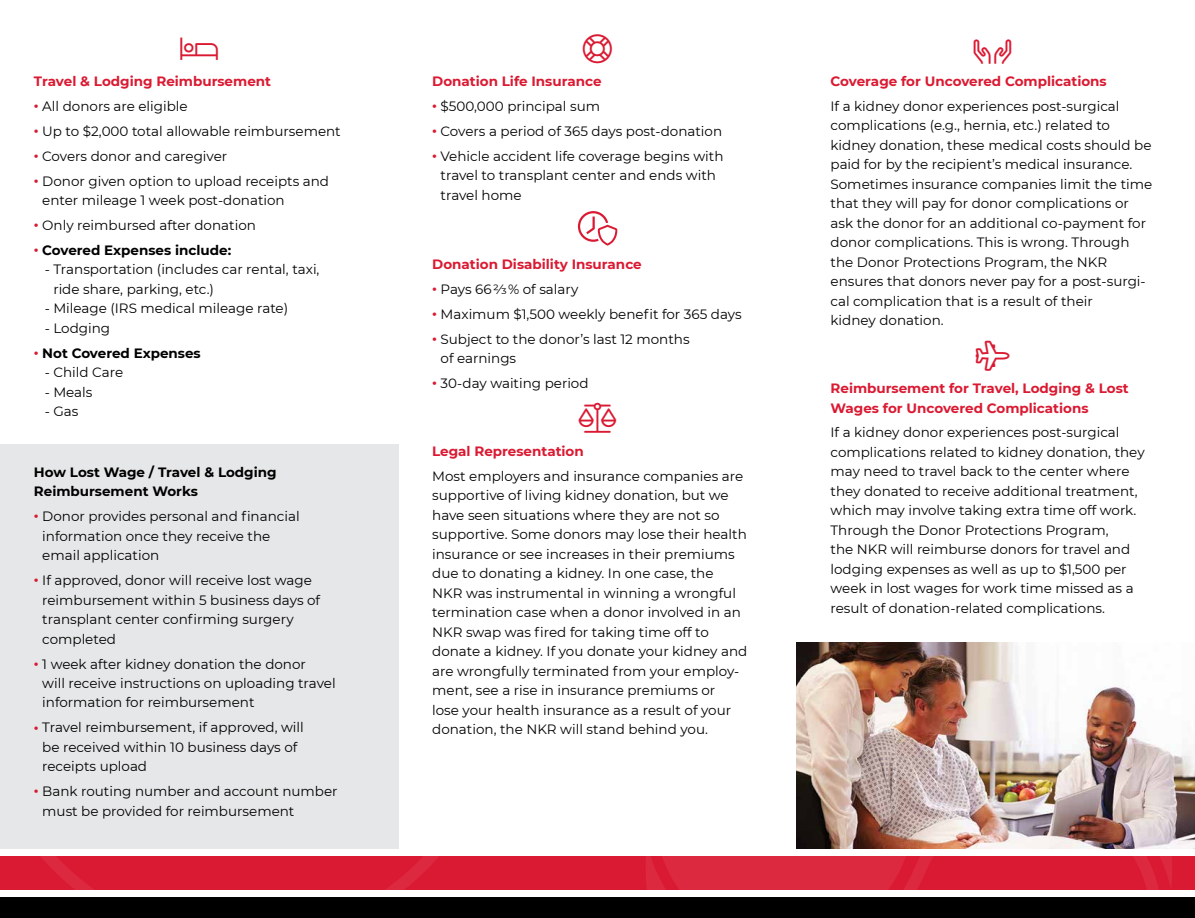
<style>
.page{position:relative;width:1195px;height:918px;background:#fff}
.page>*{position:absolute;margin:0;border:0;box-sizing:border-box;transform-origin:0 0}
.t1{font:300 30px "Font Awesome 5 Pro";color:#da1a32}
.t2{font:13.5px/19.5px "Montserrat";color:#000}
.t3{font:700 13.5px/19.5px "Montserrat";color:#da1a32}
.t4{font:700 13.5px/19.5px "Montserrat";color:#000}
.s1{font-weight:700;color:#da1a32}
.s2{color:#da1a32}
</style>
<div class="page">
<div style="left:0;top:856px;width:1195px;height:34px;background:#da1a32"></div>
<svg style="left:646px;top:771px;width:526px;height:119px"></svg>
<svg style="left:41px;top:589px;width:398px;height:301px"></svg>
<div style="left:0;top:897px;width:1195px;height:21px;background:#000"></div>
<div style="left:0;top:444px;width:398px;height:405px;background:#e6e7e8"></div>
<svg style="left:578px;top:211px;width:39px;height:35px"></svg>
<img style="left:797px;top:643px;width:398px;height:206px">
<p class="t3" style="left:34px;top:71px;width:239px">Travel &amp; Lodging Reimbursement</p>
<p class="t2" style="left:34px;top:96px;width:155px"><span class="s1">•</span> All donors are eligible</p>
<p class="t2" style="left:34px;top:121px;width:308px"><span class="s1">•</span> Up to $2,000 total allowable reimbursement</p>
<p class="t2" style="left:34px;top:146px;width:195px"><span class="s1">•</span> Covers donor and caregiver</p>
<p class="t2" style="left:42px;top:171px;width:288px;text-indent:-8px"><span class="s1">•</span> Donor given option to upload receipts and enter mileage 1 week post-donation</p>
<p class="t2" style="left:34px;top:215px;width:224px"><span class="s1">•</span> Only reimbursed after donation</p>
<p class="t4" style="left:34px;top:240px;width:199px"><span class="s2">•</span> Covered Expenses include:</p>
<p class="t2" style="left:53px;top:259px;width:268px;text-indent:-9px">- Transportation (includes car rental, taxi, ride share, parking, etc.)</p>
<p class="t2" style="left:45px;top:298px;width:245px">- Mileage (IRS medical mileage rate)</p>
<p class="t2" style="left:45px;top:318px;width:67px">- Lodging</p>
<p class="t4" style="left:34px;top:342px;width:168px"><span class="s2">•</span> Not Covered Expenses</p>
<p class="t2" style="left:45px;top:362px;width:80px">- Child Care</p>
<p class="t2" style="left:45px;top:382px;width:49px">- Meals</p>
<p class="t2" style="left:45px;top:401px;width:35px">- Gas</p>
<p class="t4" style="left:34px;top:462px;width:244px">How Lost Wage / Travel &amp; Lodging<br>Reimbursement Works</p>
<p class="t2" style="left:42px;top:506px;width:259px;text-indent:-8px"><span class="s1">•</span> Donor provides personal and financial information once they receive the email application</p>
<p class="t2" style="left:42px;top:570px;width:279px;text-indent:-8px"><span class="s1">•</span> If approved, donor will receive lost wage reimbursement within 5 business days of transplant center confirming surgery completed</p>
<p class="t2" style="left:42px;top:653px;width:295px;text-indent:-8px"><span class="s1">•</span> 1 week after kidney donation the donor<br>will receive instructions on uploading travel information for reimbursement</p>
<p class="t2" style="left:42px;top:717px;width:263px;text-indent:-8px"><span class="s1">•</span> Travel reimbursement, if approved, will be received within 10 business days of receipts upload</p>
<p class="t2" style="left:42px;top:781px;width:297px;text-indent:-8px"><span class="s1">•</span> Bank routing number and account number must be provided for reimbursement</p>
<h1 class="t1" style="left:583px;top:33px;width:31px">●■</h1>
<p class="t3" style="left:432px;top:71px;width:171px">Donation Life Insurance</p>
<p class="t2" style="left:432px;top:96px;width:169px"><span class="s1">•</span> $500,000 principal sum</p>
<p class="t2" style="left:432px;top:121px;width:291px"><span class="s1">•</span> Covers a period of 365 days post-donation</p>
<p class="t2" style="left:441px;top:146px;width:284px;text-indent:-8px"><span class="s1">•</span> Vehicle accident life coverage begins with travel to transplant center and ends with travel home</p>
<p class="t3" style="left:432px;top:254px;width:211px">Donation Disability Insurance</p>
<p class="t2" style="left:432px;top:279px;width:148px"><span class="s1">•</span> Pays 662/3% of salary</p>
<p class="t2" style="left:432px;top:304px;width:311px"><span class="s1">•</span> Maximum $1,500 weekly benefit for 365 days</p>
<p class="t2" style="left:441px;top:329px;width:251px;text-indent:-8px"><span class="s1">•</span> Subject to the donor’s last 12 months of earnings</p>
<p class="t2" style="left:432px;top:373px;width:158px"><span class="s1">•</span> 30-day waiting period</p>
<h1 class="t1" style="left:579px;top:403px;width:39px">●■▲●</h1>
<p class="t3" style="left:432px;top:440px;width:153px">Legal Representation</p>
<p class="t2" style="left:432px;top:466px;width:317px">Most employers and insurance companies are supportive of living kidney donation, but we have seen situations where they are not so supportive. Some donors may lose their health insurance or see increases in their premiums due to donating a kidney. In one case, the<br>NKR was instrumental in winning a wrongful termination case when a donor involved in an NKR swap was fired for taking time off to donate a kidney. If you donate your kidney and are wrongfully terminated from your employ&shy;ment, see a rise in insurance premiums or<br>lose your health insurance as a result of your donation, the NKR will stand behind you.</p>
<p class="t3" style="left:830px;top:71px;width:278px">Coverage for Uncovered Complications</p>
<p class="t2" style="left:830px;top:96px;width:323px">If a kidney donor experiences post-surgical complications (e.g., hernia, etc.) related to kidney donation, these medical costs should be paid for by the recipient’s medical insurance.<br>Sometimes insurance companies limit the time that they will pay for donor complications or ask the donor for an additional co-payment for donor complications. This is wrong. Through the Donor Protections Program, the NKR ensures that donors never pay for a post-surgi&shy;cal complication that is a result of their<br>kidney donation.</p>
<h1 class="t1" style="left:976px;top:340px;width:35px">●■●▼</h1>
<p class="t3" style="left:830px;top:378px;width:300px">Reimbursement for Travel, Lodging &amp; Lost<br>Wages for Uncovered Complications</p>
<p class="t2" style="left:830px;top:422px;width:316px">If a kidney donor experiences post-surgical complications related to kidney donation, they may need to travel back to the center where they donated to receive additional treatment, which may involve taking extra time off work.<br>Through the Donor Protections Program,<br>the NKR will reimburse donors for travel and lodging expenses as well as up to $1,500 per week in lost wages for work time missed as a result of donation-related complications.</p>
</div>
